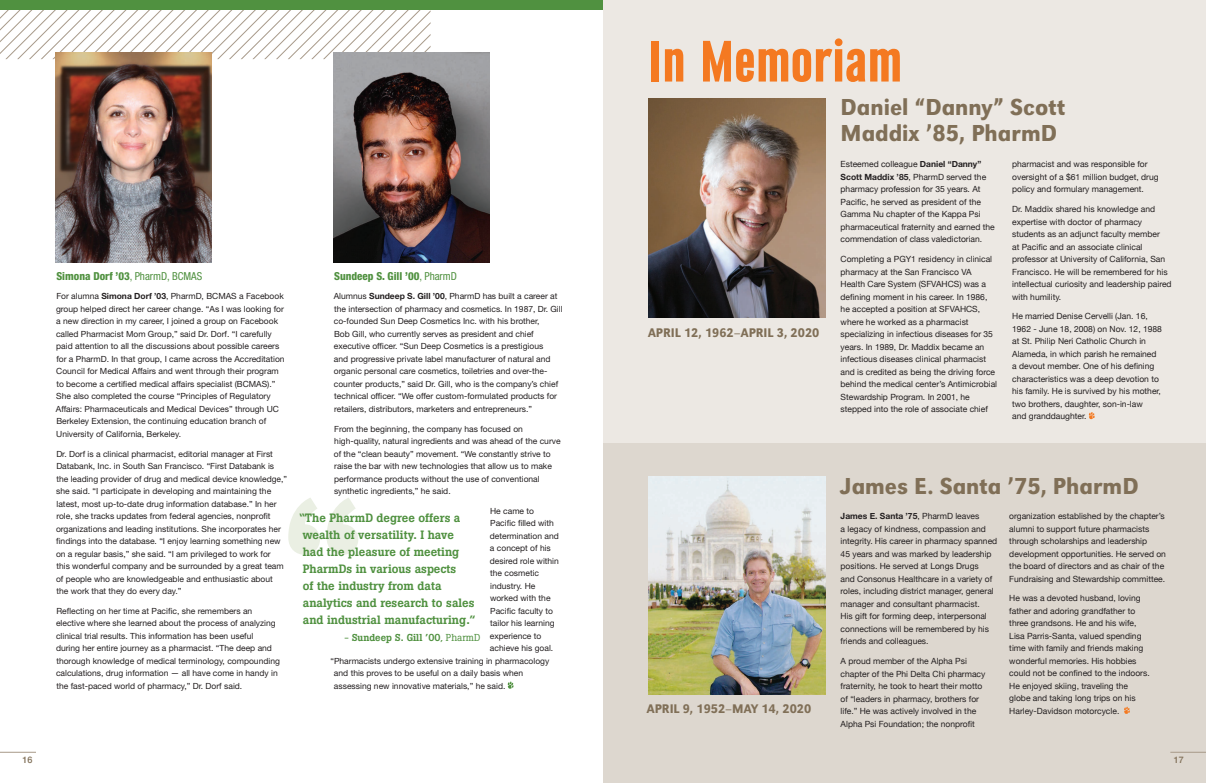
<style>
.page{position:relative;width:1206px;height:783px;background:#fff}
.page>*{position:absolute;margin:0;border:0;box-sizing:border-box;transform-origin:0 0}
.t1{font:700 61px "URW Grotesk Con";color:#f47921}
.t2{font:500 24px/25.6px "URW Grotesk Nar";color:#806f57}
.t3{font:500 13px "URW Grotesk Nar";color:#806f57}
.t4{font:500 12px/17px "Boton";color:#509140}
.t5{font:800 condensed 11px "Helvetica Neue";color:#509140}
.t6{font:500 10px "Boton";color:#509140}
.t7{font:500 9px "Helvetica Neue";color:#806f57}
.t8{font:8.5px/12.5px "Helvetica Neue LT Std";color:#231f20}
.t9{font:8.5px/12.5px "Helvetica Neue";color:#231f20}
.s1{font-weight:400}
.s2{font-weight:700}
</style>
<div class="page">
<svg style="left:0;top:9px;width:431px;height:50px"></svg>
<svg style="left:288px;top:498px;width:70px;height:57px"></svg>
<div style="left:0;top:0;width:603px;height:9px;background:#509140"></div>
<svg style="left:508px;top:681px;width:6px;height:8px"></svg>
<img style="left:56px;top:53px;width:155px;height:209px">
<img style="left:334px;top:53px;width:155px;height:209px">
<div style="left:603px;top:0;width:603px;height:783px;background:#ece8e3"></div>
<div style="left:603px;top:444px;width:603px;height:339px;background:#ddd7cf"></div>
<img style="left:648px;top:99px;width:177px;height:218px">
<svg style="left:1089px;top:412px;width:6px;height:7px"></svg>
<svg style="left:1124px;top:707px;width:6px;height:7px"></svg>
<img style="left:648px;top:476px;width:177px;height:219px">
<hr style="left:0;top:752px;width:36px;height:1px;background:#a79989">
<hr style="left:1170px;top:752px;width:36px;height:1px;background:#a79989">
<h1 class="t1" style="left:648px;top:29px;width:256px">In Memoriam</h1>
<p class="t5" style="left:56px;top:269px;width:147px">Simona Dorf ’03<span class="s1">, PharmD, BCMAS</span></p>
<p class="t8" style="left:56px;top:290px;width:230px">For alumna <span class="s2">Simona Dorf ’03</span>, PharmD, BCMAS a Facebook group helped direct her career change. “As I was looking for a new direction in my career, I joined a group on Facebook called Pharmacist Mom Group,” said Dr. Dorf. “I carefully paid attention to all the discussions about possible careers for a PharmD. In that group, I came across the Accreditation Council for Medical Affairs and went through their program to become a certified medical affairs specialist (BCMAS).” She also completed the course “Principles of Regulatory Affairs: Pharmaceuticals and Medical Devices” through UC Berkeley Extension, the continuing education branch of University of California, Berkeley.</p>
<p class="t8" style="left:56px;top:447px;width:233px">Dr. Dorf is a clinical pharmacist, editorial manager at First Databank, Inc. in South San Francisco. “First Databank is the leading provider of drug and medical device knowledge,” she said. “I participate in developing and maintaining the latest, most up-to-date drug information database.” In her role, she tracks updates from federal agencies, nonprofit organizations and leading institutions. She incorporates her findings into the database. “I enjoy learning something new on a regular basis,” she said. “I am privileged to work for<br>this wonderful company and be surrounded by a great team of people who are knowledgeable and enthusiastic about<br>the work that they do every day.”</p>
<p class="t8" style="left:56px;top:604px;width:225px">Reflecting on her time at Pacific, she remembers an elective where she learned about the process of analyzing clinical trial results. This information has been useful<br>during her entire journey as a pharmacist. “The deep and thorough knowledge of medical terminology, compounding calculations, drug information — all have come in handy in the fast-paced world of pharmacy,” Dr. Dorf said.</p>
<p class="t5" style="left:334px;top:269px;width:124px">Sundeep S. Gill ’00<span class="s1">, PharmD</span></p>
<p class="t8" style="left:334px;top:290px;width:230px">Alumnus <span class="s2">Sundeep S. Gill ’00</span>, PharmD has built a career at the intersection of pharmacy and cosmetics. In 1987, Dr. Gill co-founded Sun Deep Cosmetics Inc. with his brother,<br>Bob Gill, who currently serves as president and chief executive officer. “Sun Deep Cosmetics is a prestigious<br>and progressive private label manufacturer of natural and organic personal care cosmetics, toiletries and over-the&shy;counter products,” said Dr. Gill, who is the company’s chief technical officer. “We offer custom-formulated products for retailers, distributors, marketers and entrepreneurs.”</p>
<p class="t8" style="left:334px;top:422px;width:228px">From the beginning, the company has focused on high-quality, natural ingredients and was ahead of the curve of the “clean beauty” movement. “We constantly strive to raise the bar with new technologies that allow us to make performance products without the use of conventional synthetic ingredients,” he said.</p>
<p class="t8" style="left:490px;top:504px;width:45px">He came to</p>
<p class="t8" style="left:490px;top:517px;width:65px">Pacific filled with</p>
<p class="t8" style="left:490px;top:529px;width:70px">determination and</p>
<p class="t8" style="left:490px;top:542px;width:62px">a concept of his</p>
<p class="t8" style="left:490px;top:554px;width:71px">desired role within</p>
<p class="t8" style="left:490px;top:567px;width:50px">the cosmetic</p>
<p class="t8" style="left:490px;top:579px;width:47px">industry. He</p>
<p class="t8" style="left:490px;top:592px;width:62px">worked with the</p>
<p class="t8" style="left:490px;top:604px;width:64px">Pacific faculty to</p>
<p class="t8" style="left:490px;top:617px;width:66px">tailor his learning</p>
<p class="t8" style="left:490px;top:629px;width:53px">experience to</p>
<p class="t8" style="left:490px;top:642px;width:65px">achieve his goal.</p>
<p class="t8" style="left:330px;top:654px;width:220px">“Pharmacists undergo extensive training in pharmacology</p>
<p class="t8" style="left:334px;top:667px;width:191px">and this proves to be useful on a daily basis when</p>
<p class="t8" style="left:334px;top:679px;width:173px">assessing new innovative materials,” he said.</p>
<h3 class="t4" style="left:299px;top:509px;width:178px">“The PharmD degree offers a wealth of versatility. I have<br>had the pleasure of meeting<br>PharmDs in various aspects<br>of the industry from data analytics and research to sales and industrial manufacturing.”</h3>
<p class="t6" style="left:344px;top:631px;width:137px"><span class="s1">-</span> Sundeep S. Gill ’00<span class="s1">, PharmD</span></p>
<h3 class="t3" style="left:648px;top:325px;width:173px">APRIL 12, 1962–APRIL 3, 2020</h3>
<h2 class="t2" style="left:841px;top:95px;width:226px">Daniel “Danny” Scott<br>Maddix ’85, PharmD</h2>
<p class="t9" style="left:841px;top:159px;width:156px">Esteemed colleague <span class="s2">Daniel “Danny” Scott Maddix ’85</span>, PharmD served the pharmacy profession for 35 years. At Pacific, he served as president of the Gamma Nu chapter of the Kappa Psi pharmaceutical fraternity and earned the commendation of class valedictorian.</p>
<p class="t9" style="left:841px;top:253px;width:158px">Completing a PGY1 residency in clinical pharmacy at the San Francisco VA Health Care System (SFVAHCS) was a defining moment in his career. In 1986, he accepted a position at SFVAHCS, where he worked as a pharmacist specializing in infectious diseases for 35 years. In 1989, Dr. Maddix became an infectious diseases clinical pharmacist and is credited as being the driving force behind the medical center’s Antimicrobial Stewardship Program. In 2001, he stepped into the role of associate chief</p>
<p class="t9" style="left:1012px;top:159px;width:148px">pharmacist and was responsible for oversight of a $61 million budget, drug policy and formulary management.</p>
<p class="t9" style="left:1012px;top:203px;width:161px">Dr. Maddix shared his knowledge and expertise with doctor of pharmacy students as an adjunct faculty member<br>at Pacific and an associate clinical professor at University of California, San Francisco. He will be remembered for his intellectual curiosity and leadership paired with humility.</p>
<p class="t9" style="left:1012px;top:310px;width:151px">He married Denise Cervelli (Jan. 16, 1962 - June 18, 2008) on Nov. 12, 1988 at St. Philip Neri Catholic Church in Alameda, in which parish he remained a devout member. One of his defining characteristics was a deep devotion to his family. He is survived by his mother, two brothers, daughter, son-in-law<br>and granddaughter.</p>
<h3 class="t3" style="left:647px;top:701px;width:166px">APRIL 9, 1952–MAY 14, 2020</h3>
<h2 class="t2" style="left:841px;top:474px;width:300px">James E. Santa ’75, PharmD</h2>
<p class="t9" style="left:841px;top:511px;width:158px"><span class="s2">James E. Santa ’75</span>, PharmD leaves<br>a legacy of kindness, compassion and integrity. His career in pharmacy spanned 45 years and was marked by leadership positions. He served at Longs Drugs<br>and Consonus Healthcare in a variety of roles, including district manager, general manager and consultant pharmacist.<br>His gift for forming deep, interpersonal connections will be remembered by his friends and colleagues.</p>
<p class="t9" style="left:841px;top:655px;width:146px">A proud member of the Alpha Psi chapter of the Phi Delta Chi pharmacy fraternity, he took to heart their motto of “leaders in pharmacy, brothers for life.” He was actively involved in the Alpha Psi Foundation; the nonprofit</p>
<p class="t9" style="left:1009px;top:510px;width:158px">organization established by the chapter’s alumni to support future pharmacists through scholarships and leadership development opportunities. He served on the board of directors and as chair of the Fundraising and Stewardship committee.</p>
<p class="t9" style="left:1009px;top:593px;width:142px">He was a devoted husband, loving father and adoring grandfather to three grandsons. He and his wife, Lisa Parris-Santa, valued spending time with family and friends making wonderful memories. His hobbies could not be confined to the indoors.<br>He enjoyed skiing, traveling the globe and taking long trips on his Harley-Davidson motorcycle.</p>
<p class="t7" style="left:22px;top:753px;width:12px">16</p>
<p class="t7" style="left:1174px;top:753px;width:12px">17</p>
</div>
